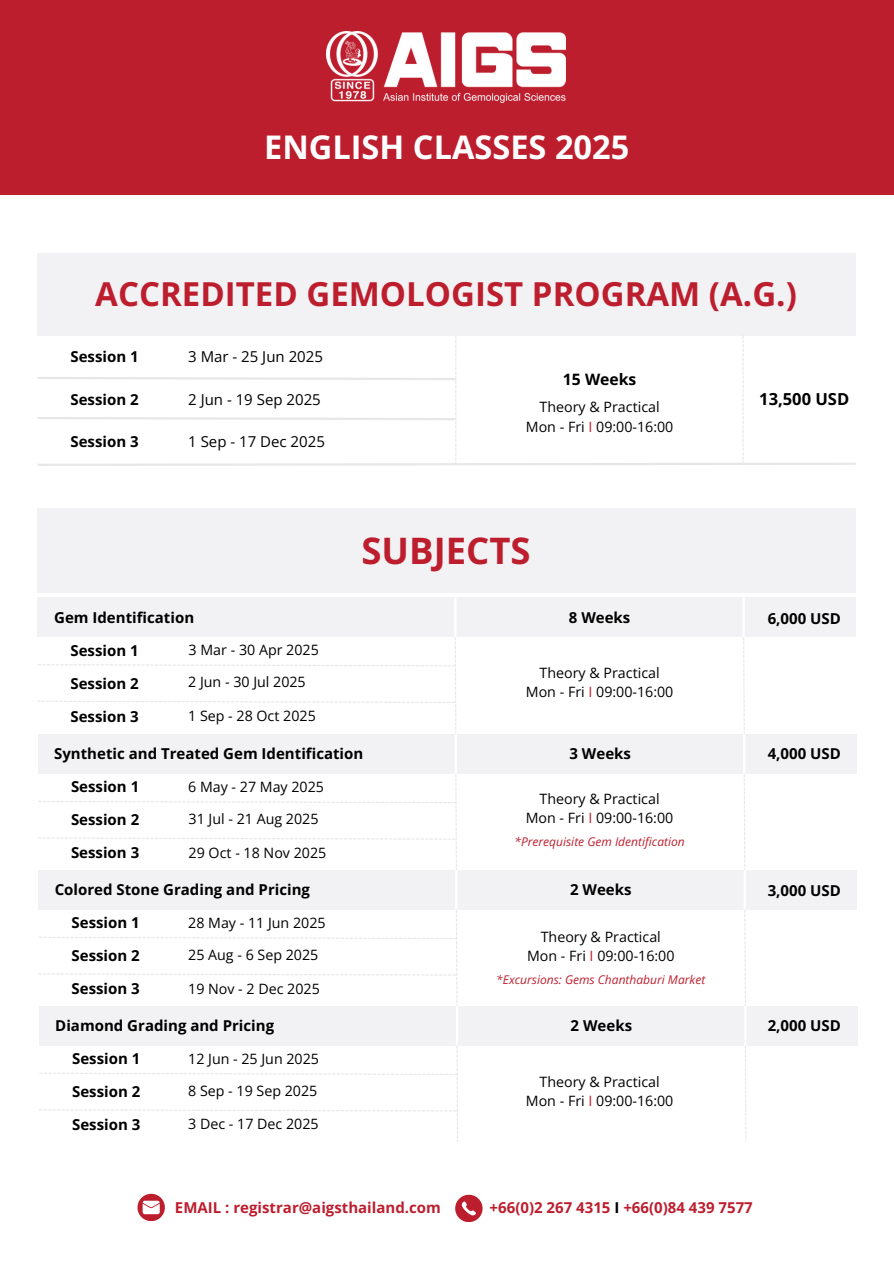
<style>
.page{position:relative;width:894px;height:1264px;background:#fff}
.page>*{position:absolute;margin:0;border:0;box-sizing:border-box;transform-origin:0 0}
.t1{font:700 36.45px "Open Sans";color:#bd1e2e}
.t2{font:700 33px "Open Sans";color:#bd1e2e}
.t3{font:700 32.55px "Open Sans";color:#fff}
.t4{font:700 16.5px "Open Sans";color:#000}
.t5{font:700 15.75px "Open Sans";color:#000}
.t6{font:700 15px "Open Sans";color:#000}
.t7{font:700 15px "Open Sans";color:#bd1e2e}
.t8{font:15px "Open Sans";color:#000}
.t9{font:14.25px/19.2px "Open Sans";color:#000;text-align:center}
.t10{font:italic 12px "Open Sans";color:#bd1e2e}
.s1{color:#bd1e2e}
.s2{color:#000}
</style>
<div class="page">
<div style="left:0;top:0;width:893px;height:194px;background:#bd1e2e"></div>
<img style="left:326px;top:32px;width:239px;height:71px">
<div style="left:38px;top:253px;width:817px;height:82px;background:#f2f2f4"></div>
<svg style="left:37px;top:335px;width:819px;height:131px"></svg>
<div style="left:38px;top:508px;width:817px;height:85px;background:#f2f2f4"></div>
<div style="left:38px;top:597px;width:817px;height:40px;background:#f2f2f4"></div>
<svg style="left:743px;top:637px;width:1px;height:79px"></svg>
<svg style="left:37px;top:637px;width:419px;height:96px"></svg>
<hr style="left:454px;top:597px;width:2px;height:40px;background:#fff">
<hr style="left:742px;top:597px;width:2px;height:40px;background:#fff">
<div style="left:38px;top:734px;width:818px;height:39px;background:#f2f2f4"></div>
<svg style="left:744px;top:774px;width:1px;height:96px"></svg>
<svg style="left:38px;top:773px;width:419px;height:97px"></svg>
<hr style="left:454px;top:734px;width:3px;height:39px;background:#fff">
<hr style="left:742px;top:734px;width:3px;height:39px;background:#fff">
<div style="left:39px;top:870px;width:817px;height:39px;background:#f2f2f4"></div>
<svg style="left:744px;top:910px;width:1px;height:55px"></svg>
<svg style="left:38px;top:909px;width:419px;height:96px"></svg>
<hr style="left:455px;top:870px;width:2px;height:39px;background:#fff">
<svg style="left:745px;top:1046px;width:1px;height:95px"></svg>
<hr style="left:743px;top:870px;width:2px;height:39px;background:#fff">
<div style="left:39px;top:1005px;width:818px;height:40px;background:#f2f2f4"></div>
<hr style="left:744px;top:1005px;width:2px;height:40px;background:#fff">
<hr style="left:455px;top:1005px;width:3px;height:40px;background:#fff">
<svg style="left:39px;top:1045px;width:419px;height:96px"></svg>
<svg style="left:137px;top:1193px;width:27px;height:27px"></svg>
<svg style="left:455px;top:1194px;width:27px;height:27px"></svg>
<h2 class="t3" style="left:264px;top:124px;width:367px">ENGLISH CLASSES 2025</h2>
<p class="t2" style="left:95px;top:271px;width:702px">ACCREDITED GEMOLOGIST PROGRAM (A.G.)</p>
<h1 class="t6" style="left:70px;top:346px;width:70px">Session 1</h1>
<p class="t6" style="left:70px;top:389px;width:70px">Session 2</p>
<p class="t6" style="left:70px;top:431px;width:70px">Session 3</p>
<h4 class="t8" style="left:188px;top:346px;width:136px">3 Mar - 25 Jun 2025</h4>
<h5 class="t8" style="left:188px;top:389px;width:134px">2 Jun - 19 Sep 2025</h5>
<h4 class="t8" style="left:188px;top:431px;width:138px">1 Sep - 17 Dec 2025</h4>
<p class="t5" style="left:563px;top:368px;width:75px">15 Weeks</p>
<h3 class="t9" style="left:525px;top:397px;width:149px">Theory &amp; Practical<br>Mon - Fri <span class="s1">I</span> 09:00-16:00</h3>
<h5 class="t1" style="left:361px;top:525px;width:170px">SUBJECTS</h5>
<h4 class="t4" style="left:759px;top:387px;width:91px">13,500 USD</h4>
<h6 class="t6" style="left:54px;top:606px;width:141px">Gem Identification</h6>
<p class="t6" style="left:568px;top:606px;width:63px">8 Weeks</p>
<h4 class="t6" style="left:767px;top:608px;width:75px">6,000 USD</h4>
<h5 class="t6" style="left:70px;top:639px;width:70px">Session 1</h5>
<p class="t6" style="left:70px;top:672px;width:70px">Session 2</p>
<h1 class="t6" style="left:70px;top:705px;width:70px">Session 3</h1>
<h4 class="t9" style="left:189px;top:640px;width:132px">3 Mar - 30 Apr 2025</h4>
<p class="t9" style="left:525px;top:662px;width:149px">Theory &amp; Practical<br>Mon - Fri <span class="s1">I</span> 09:00-16:00</p>
<h4 class="t9" style="left:188px;top:672px;width:119px">2 Jun - 30 Jul 2025</h4>
<p class="t9" style="left:188px;top:706px;width:129px">1 Sep - 28 Oct 2025</p>
<h3 class="t6" style="left:54px;top:743px;width:310px">Synthetic and Treated Gem Identification</h3>
<p class="t6" style="left:569px;top:743px;width:63px">3 Weeks</p>
<p class="t6" style="left:767px;top:743px;width:75px">4,000 USD</p>
<h4 class="t6" style="left:71px;top:776px;width:70px">Session 1</h4>
<h6 class="t6" style="left:71px;top:809px;width:70px">Session 2</h6>
<p class="t6" style="left:71px;top:842px;width:70px">Session 3</p>
<h6 class="t9" style="left:188px;top:776px;width:137px">6 May - 27 May 2025</h6>
<h6 class="t9" style="left:539px;top:789px;width:121px">Theory &amp; Practical</h6>
<h4 class="t9" style="left:189px;top:809px;width:131px">31 Jul - 21 Aug 2025</h4>
<h6 class="t9" style="left:525px;top:808px;width:149px">Mon - Fri <span class="s1">I</span> 09:00-16:00</h6>
<p class="t9" style="left:189px;top:842px;width:139px">29 Oct - 18 Nov 2025</p>
<h4 class="t10" style="left:514px;top:832px;width:172px">*Prerequisite Gem Identification</h4>
<h6 class="t6" style="left:55px;top:879px;width:257px">Colored Stone Grading and Pricing</h6>
<h4 class="t6" style="left:570px;top:879px;width:63px">2 Weeks</h4>
<p class="t6" style="left:767px;top:879px;width:75px">3,000 USD</p>
<h4 class="t6" style="left:72px;top:912px;width:70px">Session 1</h4>
<p class="t6" style="left:72px;top:945px;width:70px">Session 2</p>
<h3 class="t6" style="left:72px;top:978px;width:70px">Session 3</h3>
<p class="t9" style="left:188px;top:912px;width:139px">28 May - 11 Jun 2025</p>
<p class="t9" style="left:540px;top:927px;width:121px">Theory &amp; Practical</p>
<h4 class="t9" style="left:188px;top:945px;width:132px">25 Aug - 6 Sep 2025</h4>
<p class="t9" style="left:527px;top:946px;width:149px">Mon - Fri <span class="s1">I</span> 09:00-16:00</p>
<h6 class="t9" style="left:188px;top:978px;width:133px">19 Nov - 2 Dec 2025</h6>
<h6 class="t10" style="left:496px;top:970px;width:210px">*Excursions: Gems Chanthaburi Market</h6>
<p class="t6" style="left:55px;top:1015px;width:220px">Diamond Grading and Pricing</p>
<h4 class="t6" style="left:570px;top:1015px;width:63px">2 Weeks</h4>
<h6 class="t6" style="left:767px;top:1015px;width:75px">2,000 USD</h6>
<p class="t6" style="left:72px;top:1048px;width:70px">Session 1</p>
<p class="t6" style="left:72px;top:1081px;width:70px">Session 2</p>
<h4 class="t6" style="left:72px;top:1114px;width:70px">Session 3</h4>
<h6 class="t9" style="left:188px;top:1048px;width:132px">12 Jun - 25 Jun 2025</h6>
<h4 class="t9" style="left:525px;top:1071px;width:149px">Theory &amp; Practical<br>Mon - Fri <span class="s1">I</span> 09:00-16:00</h4>
<p class="t9" style="left:188px;top:1080px;width:131px">8 Sep - 19 Sep 2025</p>
<h4 class="t9" style="left:188px;top:1113px;width:132px">3 Dec - 17 Dec 2025</h4>
<p class="t7" style="left:175px;top:1196px;width:267px">EMAIL : registrar@aigsthailand.com</p>
<h3 class="t7" style="left:489px;top:1196px;width:264px">+66(0)2 267 4315 <span class="s2">I</span> +66(0)84 439 7577</h3>
</div>
